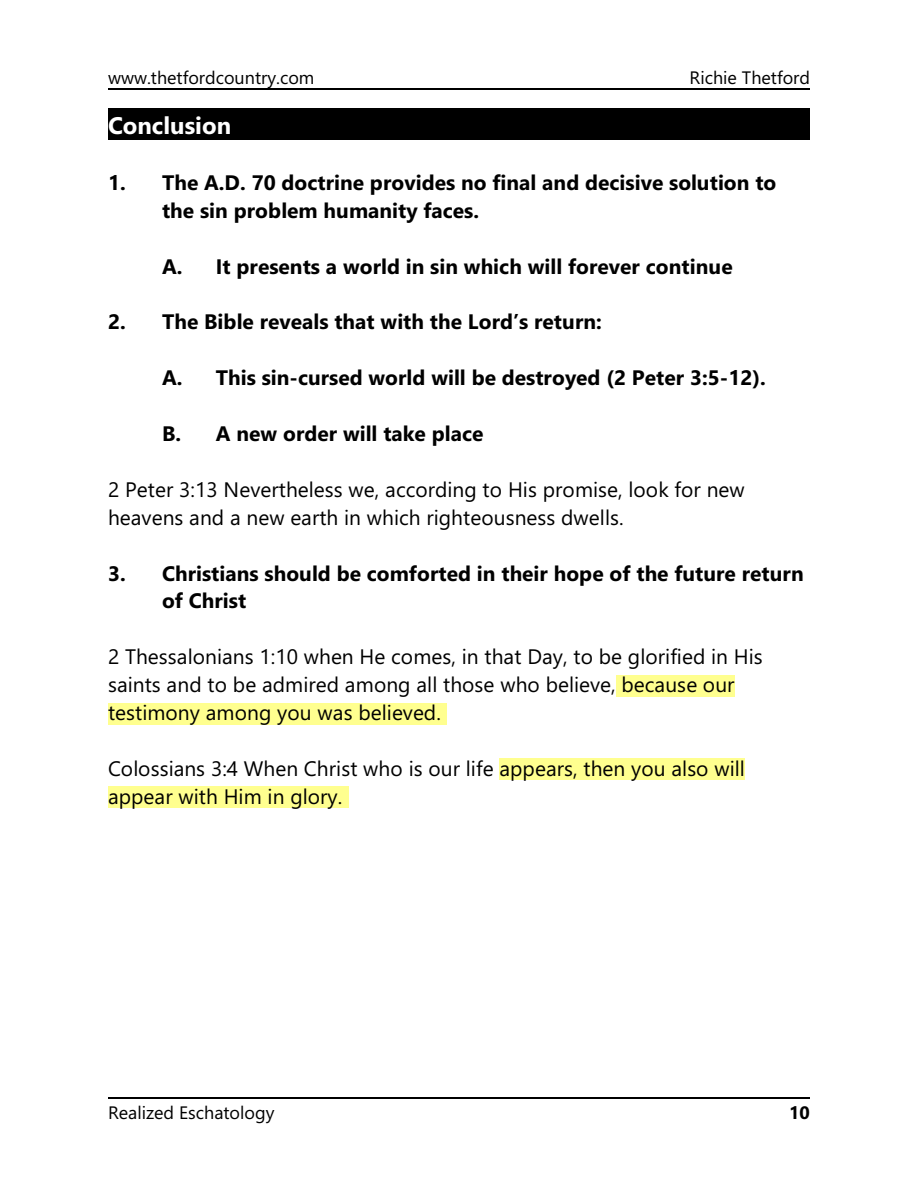
<style>
.page{position:relative;width:918px;height:1188px;background:#fff}
.page>*{position:absolute;margin:0;border:0;box-sizing:border-box;transform-origin:0 0}
.t1{font:700 24px "Segoe UI";color:#fff}
.t2{font:21px/27.9px "Segoe UI";color:#000}
.t3{font:700 21px/27.9px "Segoe UI";color:#000}
.t4{font:18px "Segoe UI";color:#000}
.t5{font:700 18px "Segoe UI";color:#000}
</style>
<div class="page">
<hr style="left:108px;top:89px;width:702px;height:1px;background:#000">
<div style="left:108px;top:108px;width:702px;height:31px;background:#000"></div>
<div style="left:616px;top:675px;width:119px;height:21px;background:#ffff8f"></div>
<div style="left:108px;top:703px;width:339px;height:21px;background:#ffff8f"></div>
<div style="left:500px;top:759px;width:245px;height:21px;background:#ffff8f"></div>
<div style="left:108px;top:787px;width:240px;height:21px;background:#ffff8f"></div>
<hr style="left:108px;top:1098px;width:702px;height:1px;background:#000">
<p class="t4" style="left:108px;top:71px;width:208px">www.thetfordcountry.com</p>
<p class="t4" style="left:690px;top:71px;width:122px">Richie Thetford</p>
<p class="t1" style="left:108px;top:116px;width:125px">Conclusion</p>
<p class="t3" style="left:162px;top:171px;width:616px;text-indent:-54px">1. The A.D. 70 doctrine provides no final and decisive solution to the sin problem humanity faces.</p>
<p class="t3" style="left:162px;top:254px;width:572px">A. It presents a world in sin which will forever continue</p>
<p class="t3" style="left:108px;top:310px;width:495px">2. The Bible reveals that with the Lord’s return:</p>
<p class="t3" style="left:162px;top:366px;width:606px">A. This sin-cursed world will be destroyed (2 Peter 3:5-12).</p>
<p class="t3" style="left:162px;top:422px;width:323px">B. A new order will take place</p>
<p class="t2" style="left:108px;top:477px;width:638px">2 Peter 3:13 Nevertheless we, according to His promise, look for new heavens and a new earth in which righteousness dwells.</p>
<p class="t3" style="left:162px;top:561px;width:643px;text-indent:-54px">3. Christians should be comforted in their hope of the future return of Christ</p>
<p class="t2" style="left:108px;top:645px;width:656px">2 Thessalonians 1:10 when He comes, in that Day, to be glorified in His saints and to be admired among all those who believe, because our testimony among you was believed.</p>
<p class="t2" style="left:108px;top:756px;width:638px">Colossians 3:4 When Christ who is our life appears, then you also will appear with Him in glory.</p>
<p class="t4" style="left:108px;top:1105px;width:168px">Realized Eschatology</p>
<p class="t5" style="left:789px;top:1105px;width:22px">10</p>
</div>
